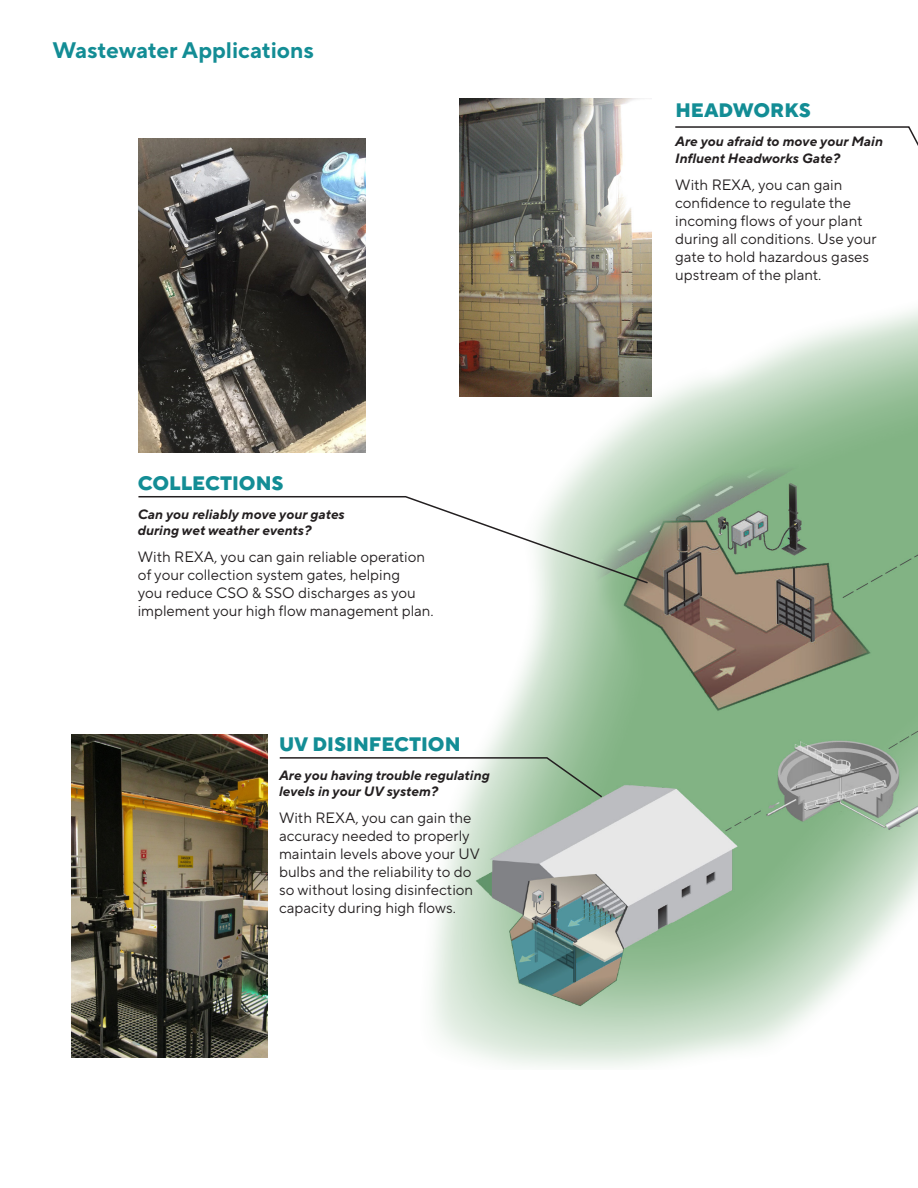
<style>
.page{position:relative;width:918px;height:1188px;background:#fff}
.page>*{position:absolute;margin:0;border:0;box-sizing:border-box;transform-origin:0 0}
.t1{font:700 22.5px "TT Norms Pro";color:#138d95}
.t2{font:800 19.5px "TT Norms Pro";color:#138d95}
.t3{font:15px/18px "TT Norms Pro";color:#231f20}
.t4{font:italic 700 13.5px/16.2px "TT Norms Pro";color:#231f20}
</style>
<div class="page">
<img style="left:433px;top:353px;width:485px;height:713px">
<svg style="left:675px;top:126px;width:243px;height:227px"></svg>
<img style="left:459px;top:99px;width:193px;height:298px">
<img style="left:72px;top:735px;width:196px;height:322px">
<img style="left:139px;top:139px;width:227px;height:313px">
<svg style="left:138px;top:495px;width:511px;height:90px"></svg>
<svg style="left:279px;top:756px;width:325px;height:43px"></svg>
<p class="t1" style="left:52px;top:34px;width:263px">Wastewater Applications</p>
<p class="t2" style="left:138px;top:468px;width:147px">COLLECTIONS</p>
<p class="t4" style="left:138px;top:506px;width:209px">Can you reliably move your gates during wet weather events?</p>
<p class="t3" style="left:138px;top:548px;width:297px">With REXA, you can gain reliable operation of your collection system gates, helping<br>you reduce CSO &amp; SSO discharges as you implement your high flow management plan.</p>
<p class="t2" style="left:279px;top:729px;width:183px">UV DISINFECTION</p>
<p class="t4" style="left:279px;top:767px;width:212px">Are you having trouble regulating levels in your UV system?</p>
<p class="t3" style="left:279px;top:809px;width:202px">With REXA, you can gain the accuracy needed to properly maintain levels above your UV bulbs and the reliability to do so without losing disinfection capacity during high flows.</p>
<p class="t2" style="left:675px;top:96px;width:137px">HEADWORKS</p>
<p class="t4" style="left:675px;top:134px;width:209px">Are you afraid to move your Main</p>
<p class="t4" style="left:675px;top:150px;width:167px">Influent Headworks Gate?</p>
<p class="t3" style="left:675px;top:175px;width:203px">With REXA, you can gain confidence to regulate the incoming flows of your plant during all conditions. Use your gate to hold hazardous gases upstream of the plant.</p>
</div>
